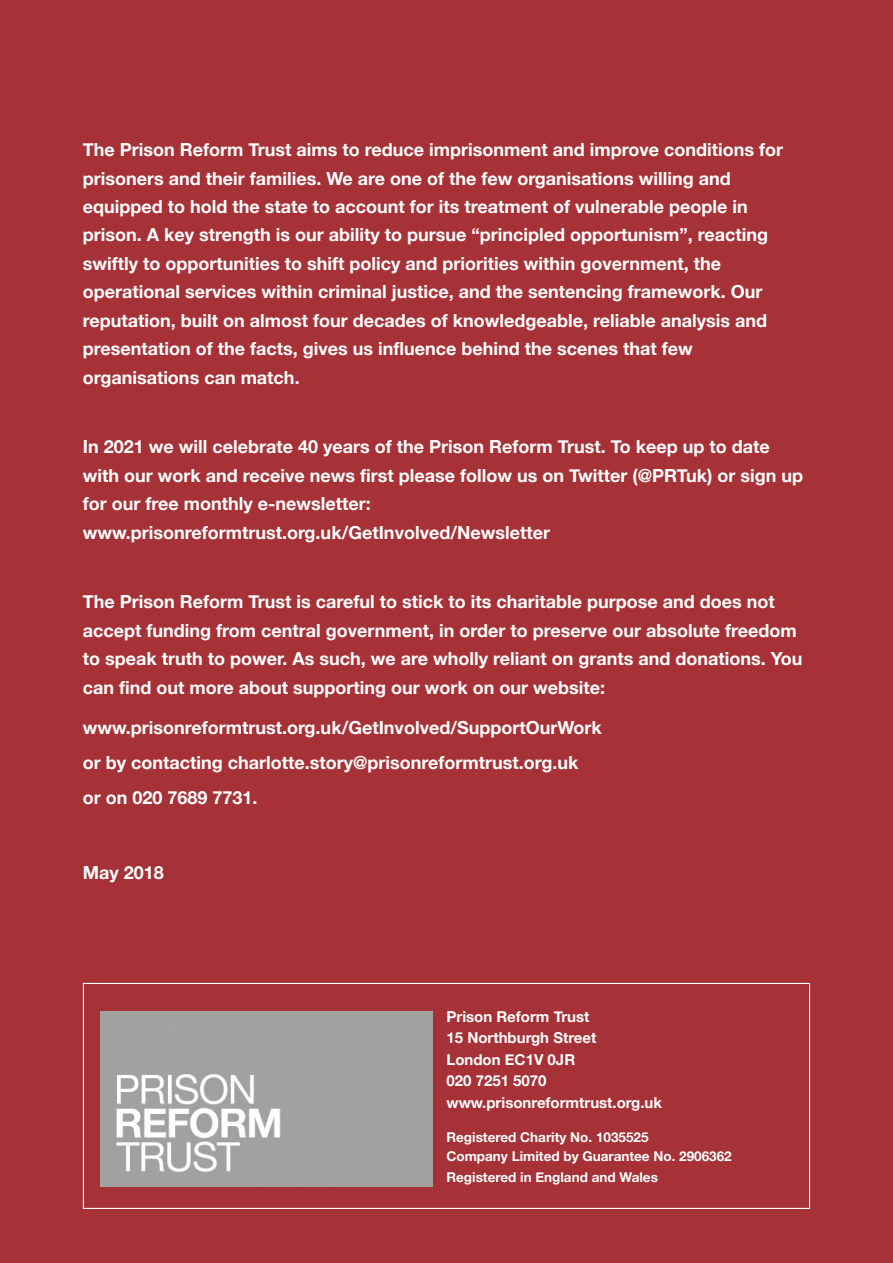
<style>
.page{position:relative;width:893px;height:1263px;background:#a63136}
.page>*{position:absolute;margin:0;border:0;box-sizing:border-box;transform-origin:0 0}
.t1{font:700 18px/28.5px "Helvetica Neue";color:#fff}
.t2{font:700 15px/21.5px "Helvetica Neue";color:#fff}
.t3{font:700 13.5px/19.4px "Helvetica Neue";color:#fff}
</style>
<div class="page">
<div style="left:83px;top:983px;width:727px;height:226px;border:1px solid #fff"></div>
<img style="left:101px;top:1011px;width:331px;height:175px">
<p class="t1" style="left:83px;top:135px;width:702px">The Prison Reform Trust aims to reduce imprisonment and improve conditions for prisoners and their families. We are one of the few organisations willing and equipped to hold the state to account for its treatment of vulnerable people in prison. A key strength is our ability to pursue “principled opportunism”, reacting swiftly to opportunities to shift policy and priorities within government, the operational services within criminal justice, and the sentencing framework. Our reputation, built on almost four decades of knowledgeable, reliable analysis and presentation of the facts, gives us influence behind the scenes that few organisations can match.</p>
<p class="t1" style="left:83px;top:432px;width:722px">In 2021 we will celebrate 40 years of the Prison Reform Trust. To keep up to date with our work and receive news first please follow us on Twitter (@PRTuk) or sign up for our free monthly e-newsletter: www.prisonreformtrust.org.uk/GetInvolved/Newsletter</p>
<p class="t1" style="left:83px;top:587px;width:721px">The Prison Reform Trust is careful to stick to its charitable purpose and does not accept funding from central government, in order to preserve our absolute freedom to speak truth to power. As such, we are wholly reliant on grants and donations. You can find out more about supporting our work on our website:</p>
<p class="t1" style="left:83px;top:710px;width:520px;line-height:34.7px">www.prisonreformtrust.org.uk/GetInvolved/SupportOurWork or by contacting charlotte.story@prisonreformtrust.org.uk<br>or on 020 7689 7731.</p>
<p class="t1" style="left:83px;top:857px;width:83px">May 2018</p>
<p class="t2" style="left:446px;top:1005px;width:217px">Prison Reform Trust<br>15 Northburgh Street<br>London EC1V 0JR<br>020 7251 5070 www.prisonreformtrust.org.uk</p>
<p class="t3" style="left:446px;top:1127px;width:287px">Registered Charity No. 1035525<br>Company Limited by Guarantee No. 2906362</p>
<p class="t3" style="left:446px;top:1167px;width:213px">Registered in England and Wales</p>
</div>
